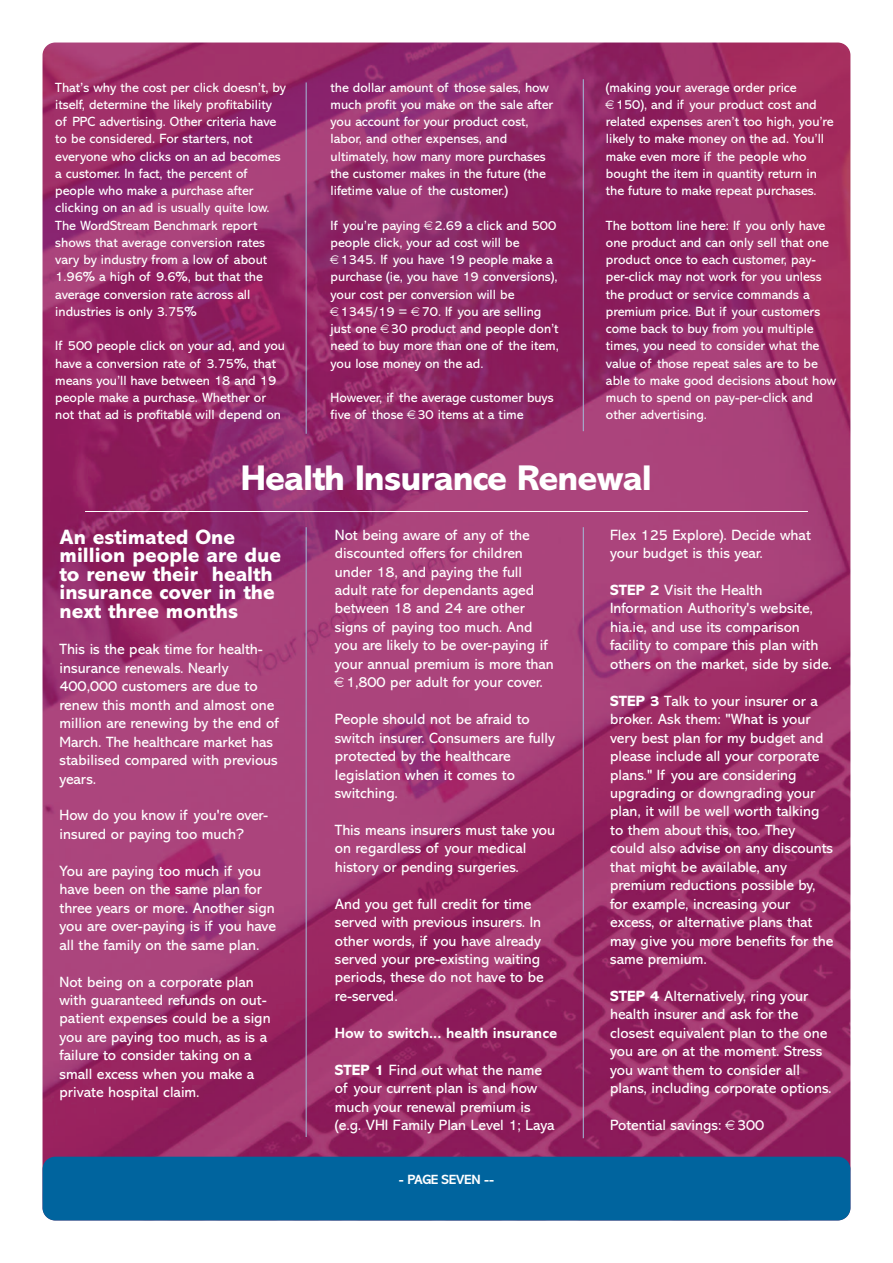
<style>
.page{position:relative;width:893px;height:1263px;background:#fff}
.page>*{position:absolute;margin:0;border:0;box-sizing:border-box;transform-origin:0 0}
.t1{font:800 36px "Abadi";letter-spacing:-.025em;color:#fff}
.t2{font:800 21px/18.5px "Abadi";color:#fff}
.t3{font:15px/18.5px "Abadi";color:#fff}
.t4{font:700 15px "Abadi";color:#fff}
.t5{font:13.5px/17.2px "Abadi";color:#fff}
.t6{font:700 13.5px "Abadi";letter-spacing:-.025em;color:#fff}
.s1{font-weight:800}
</style>
<div class="page">
<img style="left:43px;top:43px;width:807px;height:1177px;border-radius:13px">
<hr style="left:306px;top:82px;width:1px;height:352px;background:#a4bdd9">
<hr style="left:583px;top:79px;width:1px;height:352px;background:#a4bdd9">
<div style="left:43px;top:1157px;width:807px;height:63px;background:#00649e;border-radius:13px"></div>
<hr style="left:85px;top:511px;width:723px;height:1px;background:#fff">
<hr style="left:306px;top:527px;width:1px;height:610px;background:#a4bdd9">
<hr style="left:583px;top:527px;width:1px;height:611px;background:#a4bdd9">
<svg style="left:424px;top:221px;width:9px;height:9px"></svg>
<svg style="left:330px;top:255px;width:9px;height:9px"></svg>
<svg style="left:330px;top:307px;width:9px;height:9px"></svg>
<svg style="left:411px;top:307px;width:9px;height:9px"></svg>
<svg style="left:380px;top:324px;width:9px;height:9px"></svg>
<svg style="left:407px;top:411px;width:9px;height:8px"></svg>
<svg style="left:605px;top:100px;width:9px;height:9px"></svg>
<svg style="left:334px;top:677px;width:10px;height:10px"></svg>
<svg style="left:725px;top:1120px;width:10px;height:10px"></svg>
<p class="t5" style="left:55px;top:80px;width:232px">That’s why the cost per click doesn’t, by itself, determine the likely profitability of PPC advertising. Other criteria have to be considered. For starters, not everyone who clicks on an ad becomes a customer. In fact, the percent of people who make a purchase after clicking on an ad is usually quite low.<br>The WordStream Benchmark report shows that average conversion rates vary by industry from a low of about 1.96% a high of 9.6%, but that the average conversion rate across all industries is only 3.75%</p>
<p class="t5" style="left:55px;top:338px;width:231px">If 500 people click on your ad, and you have a conversion rate of 3.75%, that means you’ll have between 18 and 19 people make a purchase. Whether or not that ad is profitable will depend on</p>
<p class="t5" style="left:331px;top:80px;width:224px">the dollar amount of those sales, how much profit you make on the sale after you account for your product cost, labor, and other expenses, and ultimately, how many more purchases the customer makes in the future (the lifetime value of the customer.)</p>
<p class="t5" style="left:331px;top:218px;width:227px">If you’re paying 2.69 a click and 500 people click, your ad cost will be</p>
<p class="t5" style="left:331px;top:252px;width:228px;text-indent:10px">1345. If you have 19 people make a purchase (ie, you have 19 conversions), your cost per conversion will be</p>
<p class="t5" style="left:331px;top:304px;width:230px;text-indent:10px">1345/19 = 70. If you are selling just one 30 product and people don’t need to buy more than one of the item, you lose money on the ad.</p>
<p class="t5" style="left:331px;top:390px;width:225px">However, if the average customer buys five of those 30 items at a time</p>
<p class="t5" style="left:606px;top:80px;width:192px">(making your average order price</p>
<p class="t5" style="left:616px;top:97px;width:202px">150), and if your product cost and</p>
<p class="t5" style="left:606px;top:114px;width:229px">related expenses aren’t too high, you’re</p>
<p class="t5" style="left:606px;top:131px;width:220px">likely to make money on the ad. You’ll</p>
<p class="t5" style="left:606px;top:149px;width:202px">make even more if the people who</p>
<p class="t5" style="left:606px;top:166px;width:213px">bought the item in quantity return in</p>
<p class="t5" style="left:606px;top:183px;width:212px">the future to make repeat purchases.</p>
<p class="t5" style="left:606px;top:218px;width:232px">The bottom line here: If you only have one product and can only sell that one product once to each customer, pay&shy;per-click may not work for you unless the product or service commands a premium price. But if your customers come back to buy from you multiple times, you need to consider what the value of those repeat sales are to be able to make good decisions about how much to spend on pay-per-click and other advertising.</p>
<h1 class="t1" style="left:241px;top:466px;width:412px">Health Insurance Renewal</h1>
<h2 class="t2" style="left:60px;top:530px;width:223px">An estimated One million people are due to renew their health insurance cover in the next three months</h2>
<p class="t3" style="left:60px;top:642px;width:221px">This is the peak time for health&shy;insurance renewals. Nearly<br>400,000 customers are due to renew this month and almost one million are renewing by the end of<br>March. The healthcare market has stabilised compared with previous years.</p>
<p class="t3" style="left:60px;top:808px;width:210px">How do you know if you're over&shy;insured or paying too much?</p>
<p class="t3" style="left:60px;top:863px;width:218px">You are paying too much if you have been on the same plan for three years or more. Another sign you are over-paying is if you have all the family on the same plan.</p>
<p class="t3" style="left:60px;top:974px;width:213px">Not being on a corporate plan with guaranteed refunds on out&shy;patient expenses could be a sign you are paying too much, as is a failure to consider taking on a small excess when you make a private hospital claim.</p>
<p class="t3" style="left:335px;top:527px;width:196px">Not being aware of any of the</p>
<p class="t3" style="left:335px;top:545px;width:189px">discounted offers for children</p>
<p class="t3" style="left:335px;top:564px;width:189px">under 18, and paying the full</p>
<p class="t3" style="left:335px;top:582px;width:201px">adult rate for dependants aged</p>
<p class="t3" style="left:335px;top:601px;width:192px">between 18 and 24 are other</p>
<p class="t3" style="left:335px;top:619px;width:199px">signs of paying too much. And</p>
<p class="t3" style="left:335px;top:638px;width:214px">you are likely to be over-paying if</p>
<p class="t3" style="left:335px;top:656px;width:221px">your annual premium is more than</p>
<p class="t3" style="left:346px;top:674px;width:198px">1,800 per adult for your cover.</p>
<p class="t3" style="left:335px;top:711px;width:222px">People should not be afraid to switch insurer. Consumers are fully protected by the healthcare legislation when it comes to switching.</p>
<p class="t3" style="left:335px;top:822px;width:222px">This means insurers must take you on regardless of your medical history or pending surgeries.</p>
<p class="t3" style="left:335px;top:896px;width:210px">And you get full credit for time served with previous insurers. In other words, if you have already served your pre-existing waiting periods, these do not have to be re-served.</p>
<p class="t4" style="left:335px;top:1027px;width:224px">How to switch... health insurance</p>
<p class="t3" style="left:335px;top:1062px;width:221px"><span class="s1">STEP 1</span> Find out what the name of your current plan is and how much your renewal premium is (e.g. VHI Family Plan Level 1; Laya</p>
<p class="t3" style="left:610px;top:527px;width:202px">Flex 125 Explore). Decide what your budget is this year.</p>
<p class="t3" style="left:610px;top:582px;width:223px"><span class="s1">STEP 2</span> Visit the Health<br>Information Authority's website, hia.ie, and use its comparison facility to compare this plan with others on the market, side by side.</p>
<p class="t3" style="left:610px;top:693px;width:225px"><span class="s1">STEP 3</span> Talk to your insurer or a broker. Ask them: "What is your very best plan for my budget and please include all your corporate plans." If you are considering upgrading or downgrading your plan, it will be well worth talking to them about this, too. They could also advise on any discounts that might be available, any premium reductions possible by, for example, increasing your excess, or alternative plans that may give you more benefits for the same premium.</p>
<p class="t3" style="left:610px;top:988px;width:223px"><span class="s1">STEP 4</span> Alternatively, ring your health insurer and ask for the closest equivalent plan to the one you are on at the moment. Stress you want them to consider all plans, including corporate options.</p>
<p class="t3" style="left:610px;top:1117px;width:156px">Potential savings: 300</p>
<p class="t6" style="left:399px;top:1175px;width:97px">- PAGE SEVEN --</p>
</div>
